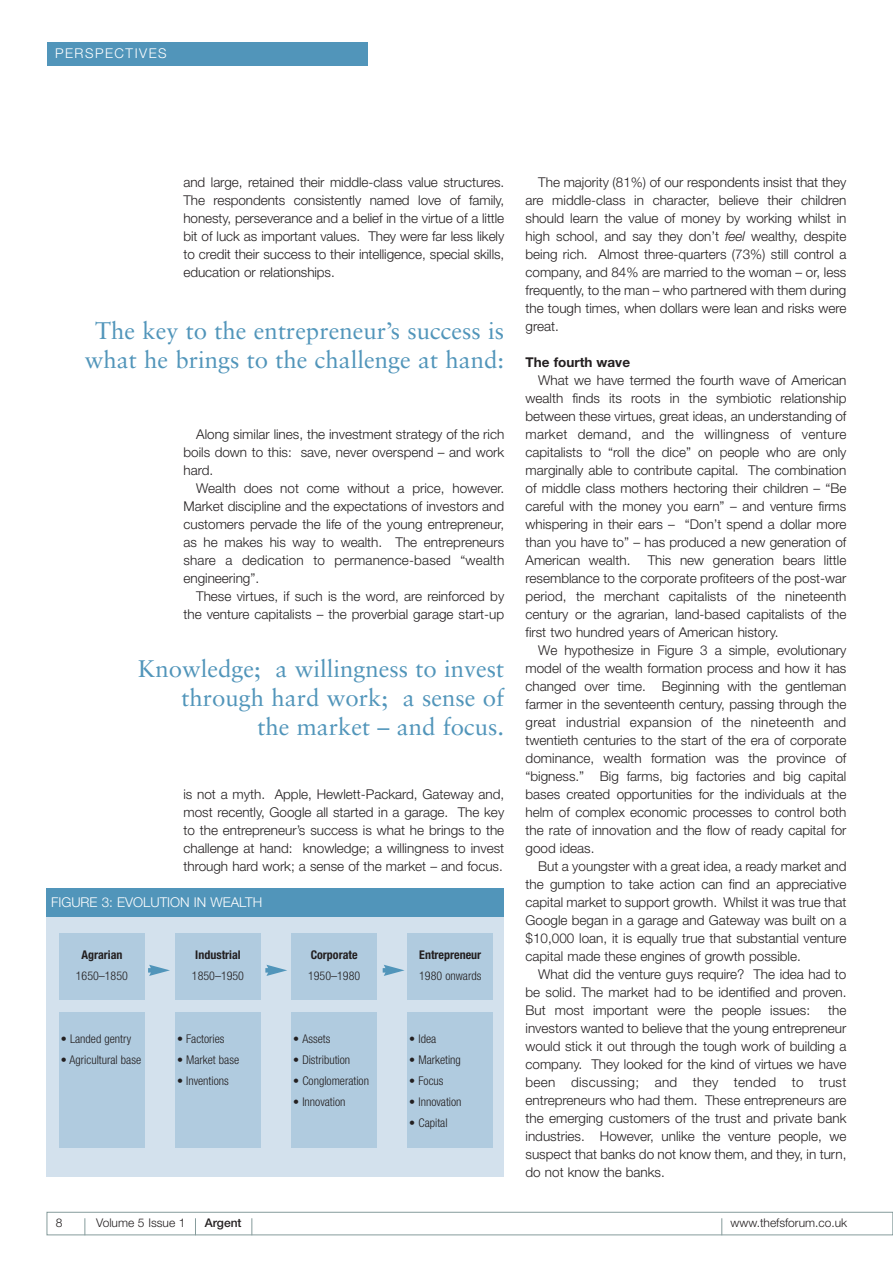
<style>
.page{position:relative;width:893px;height:1263px;background:#fff}
.page>*{position:absolute;margin:0;border:0;box-sizing:border-box;transform-origin:0 0}
.t1{font:24px/28.8px "Sabon";color:#5195ba;text-align:center}
.t2{font:300 13.5px/18px "Helvetica Neue";color:#231f20;text-align:justify}
.t3{font:300 13.5px "Helvetica Neue";color:#fff}
.t4{font:700 13.5px "Helvetica Neue";color:#231f20}
.t5{font:300 13.5px "Helvetica Neue";letter-spacing:.11em;color:#fff}
.t6{font:300 condensed 12px "Helvetica Neue";color:#231f20}
.t7{font:700 condensed 12px "Helvetica Neue";color:#231f20}
.t8{font:300 12px "Helvetica Neue";color:#231f20}
.t9{font:500 12px "Helvetica Neue";color:#231f20}
.s1{font-weight:700}
.s2{font-style:italic}
</style>
<div class="page">
<div style="left:47px;top:43px;width:320px;height:23px;background:#5195ba"></div>
<div style="left:47px;top:1212px;width:845px;height:23px;border:1px solid #869c9c"></div>
<svg style="left:195px;top:1218px;width:1px;height:17px"></svg>
<svg style="left:251px;top:1218px;width:1px;height:17px"></svg>
<svg style="left:84px;top:1218px;width:1px;height:17px"></svg>
<svg style="left:721px;top:1218px;width:1px;height:17px"></svg>
<div style="left:47px;top:889px;width:457px;height:288px;background:#d3e1ed"></div>
<div style="left:47px;top:889px;width:457px;height:28px;background:#5195ba"></div>
<div style="left:59px;top:934px;width:85px;height:66px;background:#b0cbdf"></div>
<div style="left:175px;top:934px;width:85px;height:66px;background:#b0cbdf"></div>
<div style="left:291px;top:934px;width:85px;height:66px;background:#b0cbdf"></div>
<div style="left:408px;top:934px;width:85px;height:66px;background:#b0cbdf"></div>
<div style="left:59px;top:1012px;width:85px;height:135px;background:#b0cbdf"></div>
<div style="left:175px;top:1012px;width:85px;height:135px;background:#b0cbdf"></div>
<div style="left:292px;top:1012px;width:85px;height:135px;background:#b0cbdf"></div>
<div style="left:408px;top:1012px;width:85px;height:135px;background:#b0cbdf"></div>
<svg style="left:148px;top:965px;width:22px;height:11px"></svg>
<svg style="left:265px;top:965px;width:22px;height:11px"></svg>
<svg style="left:382px;top:965px;width:22px;height:11px"></svg>
<p class="t5" style="left:55px;top:48px;width:113px">PERSPECTIVES</p>
<p class="t2" style="left:183px;top:174px;width:322px">and large, retained their middle-class value structures.<br>The respondents consistently named love of family, honesty, perseverance and a belief in the virtue of a little bit of luck as important values. They were far less likely to credit their success to their intelligence, special skills, education or relationships.</p>
<h1 class="t1" style="left:85px;top:319px;width:421px">The key to the entrepreneur’s success is what he brings to the challenge at hand:</h1>
<p class="t2" style="left:183px;top:426px;width:322px;text-indent:13px">Along similar lines, the investment strategy of the rich boils down to this: save, never overspend – and work hard.</p>
<p class="t2" style="left:183px;top:480px;width:322px;text-indent:13px">Wealth does not come without a price, however.<br>Market discipline and the expectations of investors and customers pervade the life of the young entrepreneur, as he makes his way to wealth. The entrepreneurs share a dedication to permanence-based “wealth engineering”.</p>
<p class="t2" style="left:183px;top:588px;width:322px;text-align:right">These virtues, if such is the word, are reinforced by the venture capitalists – the proverbial garage start-up</p>
<h1 class="t1" style="left:138px;top:656px;width:368px;text-align:right">Knowledge; a willingness to invest through hard work; a sense of<br>the market – and focus.</h1>
<p class="t2" style="left:183px;top:786px;width:322px">is not a myth. Apple, Hewlett-Packard, Gateway and, most recently, Google all started in a garage. The key to the entrepreneur’s success is what he brings to the challenge at hand: knowledge; a willingness to invest through hard work; a sense of the market – and focus.</p>
<p class="t3" style="left:51px;top:897px;width:213px">FIGURE 3: EVOLUTION IN WEALTH</p>
<p class="t7" style="left:81px;top:951px;width:43px">Agrarian</p>
<p class="t6" style="left:76px;top:972px;width:54px">1650–1850</p>
<p class="t7" style="left:195px;top:951px;width:47px">Industrial</p>
<p class="t6" style="left:192px;top:972px;width:54px">1850–1950</p>
<p class="t7" style="left:311px;top:951px;width:48px">Corporate</p>
<p class="t6" style="left:308px;top:972px;width:54px">1950–1980</p>
<p class="t7" style="left:419px;top:951px;width:63px">Entrepreneur</p>
<p class="t6" style="left:419px;top:972px;width:64px">1980 onwards</p>
<p class="t6" style="left:61px;top:1034px;width:72px"><span class="s1">•</span> Landed gentry</p>
<p class="t6" style="left:61px;top:1055px;width:82px">• Agricultural base</p>
<p class="t6" style="left:177px;top:1034px;width:49px"><span class="s1">•</span> Factories</p>
<p class="t6" style="left:177px;top:1055px;width:64px">• Market base</p>
<p class="t6" style="left:177px;top:1076px;width:53px">• Inventions</p>
<p class="t6" style="left:293px;top:1034px;width:39px"><span class="s1">•</span> Assets</p>
<p class="t6" style="left:293px;top:1055px;width:59px">• Distribution</p>
<p class="t6" style="left:293px;top:1076px;width:77px">• Conglomeration</p>
<p class="t6" style="left:293px;top:1097px;width:54px">• Innovation</p>
<p class="t6" style="left:409px;top:1034px;width:28px"><span class="s1">•</span> Idea</p>
<p class="t6" style="left:409px;top:1055px;width:53px">• Marketing</p>
<p class="t6" style="left:409px;top:1076px;width:36px">• Focus</p>
<p class="t6" style="left:409px;top:1097px;width:54px">• Innovation</p>
<p class="t6" style="left:409px;top:1118px;width:40px">• Capital</p>
<p class="t2" style="left:525px;top:174px;width:322px;text-indent:13px">The majority (81%) of our respondents insist that they are middle-class in character, believe their children should learn the value of money by working whilst in high school, and say they don’t <span class="s2">feel</span> wealthy, despite being rich. Almost three-quarters (73%) still control a company, and 84% are married to the woman – or, less frequently, to the man – who partnered with them during the tough times, when dollars were lean and risks were great.</p>
<p class="t4" style="left:525px;top:357px;width:106px">The fourth wave</p>
<p class="t2" style="left:525px;top:372px;width:322px;text-indent:13px">What we have termed the fourth wave of American wealth finds its roots in the symbiotic relationship between these virtues, great ideas, an understanding of market demand, and the willingness of venture capitalists to “roll the dice” on people who are only marginally able to contribute capital. The combination of middle class mothers hectoring their children – “Be careful with the money you earn” – and venture firms whispering in their ears – “Don’t spend a dollar more than you have to” – has produced a new generation of American wealth.</p>
<p class="t2" style="left:525px;top:552px;width:322px;text-indent:122px">This new generation bears little resemblance to the corporate profiteers of the post-war period, the merchant capitalists of the nineteenth century or the agrarian, land-based capitalists of the first two hundred years of American history.</p>
<p class="t2" style="left:525px;top:642px;width:322px;text-indent:13px">We hypothesize in Figure 3 a simple, evolutionary model of the wealth formation process and how it has changed over time. Beginning with the gentleman farmer in the seventeenth century, passing through the great industrial expansion of the nineteenth and twentieth centuries to the start of the era of corporate dominance, wealth formation was the province of “bigness.” Big farms, big factories and big capital bases created opportunities for the individuals at the helm of complex economic processes to control both the rate of innovation and the flow of ready capital for good ideas.</p>
<p class="t2" style="left:525px;top:858px;width:322px;text-indent:13px">But a youngster with a great idea, a ready market and the gumption to take action can find an appreciative capital market to support growth. Whilst it was true that Google began in a garage and Gateway was built on a $10,000 loan, it is equally true that substantial venture capital made these engines of growth possible.</p>
<p class="t2" style="left:525px;top:966px;width:322px;text-indent:13px">What did the venture guys require? The idea had to be solid. The market had to be identified and proven.<br>But most important were the people issues:</p>
<p class="t2" style="left:525px;top:1002px;width:322px;text-indent:302px">the investors wanted to believe that the young entrepreneur would stick it out through the tough work of building a company. They looked for the kind of virtues we have been discussing; and they tended to trust entrepreneurs who had them. These entrepreneurs are the emerging customers of the trust and private bank industries. However, unlike the venture people, we suspect that banks do not know them, and they, in turn, do not know the banks.</p>
<p class="t8" style="left:56px;top:1218px;width:8px">8</p>
<p class="t8" style="left:96px;top:1218px;width:91px">Volume 5 Issue 1</p>
<p class="t9" style="left:205px;top:1218px;width:38px">Argent</p>
<p class="t8" style="left:730px;top:1218px;width:118px">www.thefsforum.co.uk</p>
</div>
